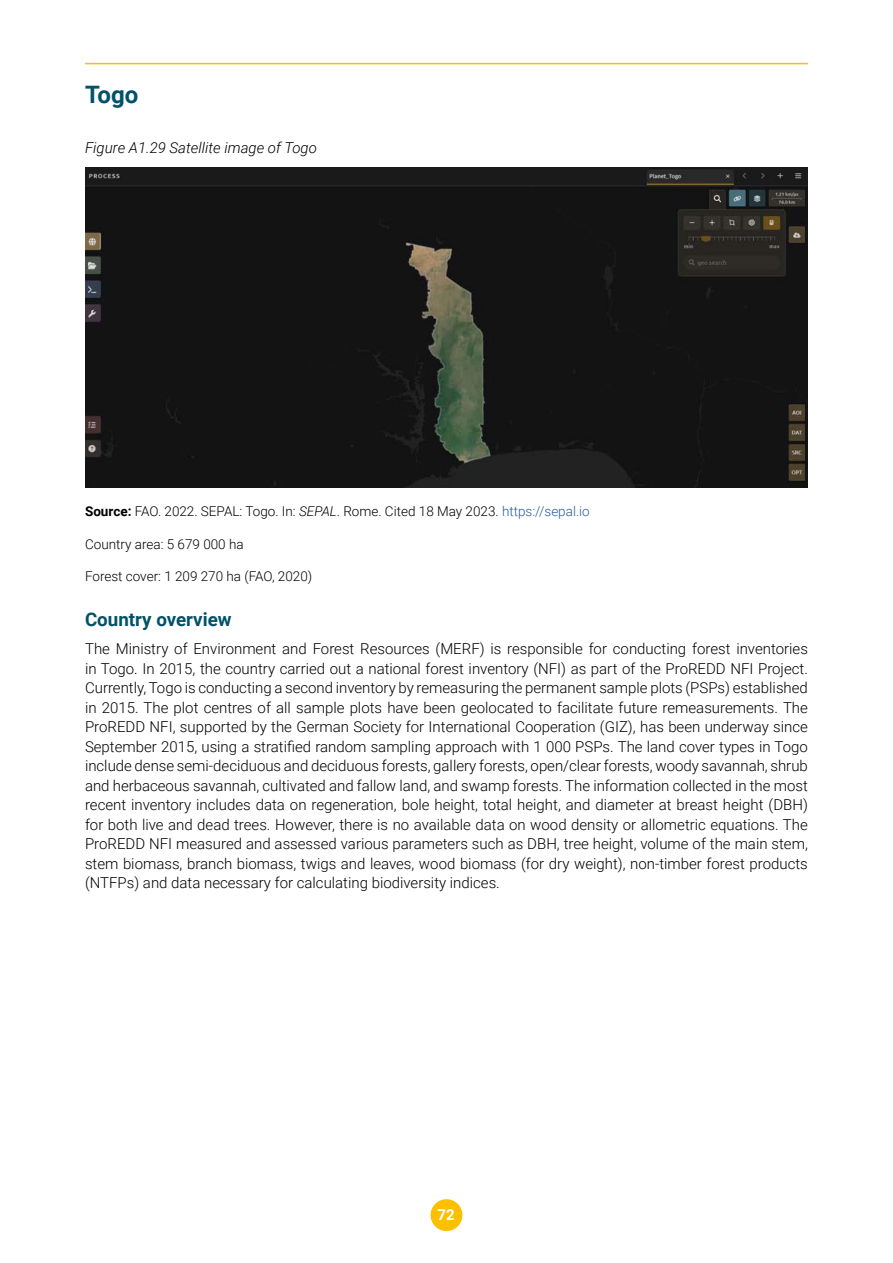
<style>
.page{position:relative;width:893px;height:1263px;background:#fff}
.page>*{position:absolute;margin:0;border:0;box-sizing:border-box;transform-origin:0 0}
.t1{font:700 24px "Roboto";color:#005268}
.t2{font:700 18.75px "Roboto";color:#005268}
.t3{font:300 15px/19.5px "Roboto";color:#000;text-align:justify}
.t4{font:italic 300 15px "Roboto";color:#000}
.t5{font:700 15px "Roboto";color:#fff}
.t6{font:300 13.5px "Roboto";color:#000}
.s1{font-weight:700}
.s2{font-style:italic}
.s3{color:#275b9b}
</style>
<div class="page">
<div style="left:431px;top:1199px;width:31px;height:32px;background:#fcc000;border-radius:50%"></div>
<hr style="left:85px;top:63px;width:723px;height:1px;background:#fcc000">
<img style="left:85px;top:168px;width:723px;height:319px">
<h1 class="t1" style="left:85px;top:78px;width:55px">Togo</h1>
<p class="t4" style="left:85px;top:137px;width:233px">Figure A1.29 Satellite image of Togo</p>
<p class="t6" style="left:85px;top:502px;width:506px"><span class="s1">Source:</span> FAO. 2022. SEPAL: Togo. In: <span class="s2">SEPAL</span>. Rome. Cited 18 May 2023. <span class="s3">https://sepal.io</span></p>
<p class="t6" style="left:85px;top:534px;width:160px">Country area: 5 679 000 ha</p>
<p class="t6" style="left:85px;top:567px;width:229px">Forest cover: 1 209 270 ha (FAO, 2020)</p>
<p class="t2" style="left:85px;top:606px;width:148px">Country overview</p>
<p class="t3" style="left:85px;top:638px;width:724px">The Ministry of Environment and Forest Resources (MERF) is responsible for conducting forest inventories in Togo. In 2015, the country carried out a national forest inventory (NFI) as part of the ProREDD NFI Project.<br>Currently, Togo is conducting a second inventory by remeasuring the permanent sample plots (PSPs) established in 2015. The plot centres of all sample plots have been geolocated to facilitate future remeasurements. The ProREDD NFI, supported by the German Society for International Cooperation (GIZ), has been underway since September 2015, using a stratified random sampling approach with 1 000 PSPs. The land cover types in Togo include dense semi-deciduous and deciduous forests, gallery forests, open/clear forests, woody savannah, shrub and herbaceous savannah, cultivated and fallow land, and swamp forests. The information collected in the most recent inventory includes data on regeneration, bole height, total height, and diameter at breast height (DBH) for both live and dead trees. However, there is no available data on wood density or allometric equations. The ProREDD NFI measured and assessed various parameters such as DBH, tree height, volume of the main stem, stem biomass, branch biomass, twigs and leaves, wood biomass (for dry weight), non-timber forest products (NTFPs) and data necessary for calculating biodiversity indices.</p>
<p class="t5" style="left:438px;top:1204px;width:19px">72</p>
</div>
